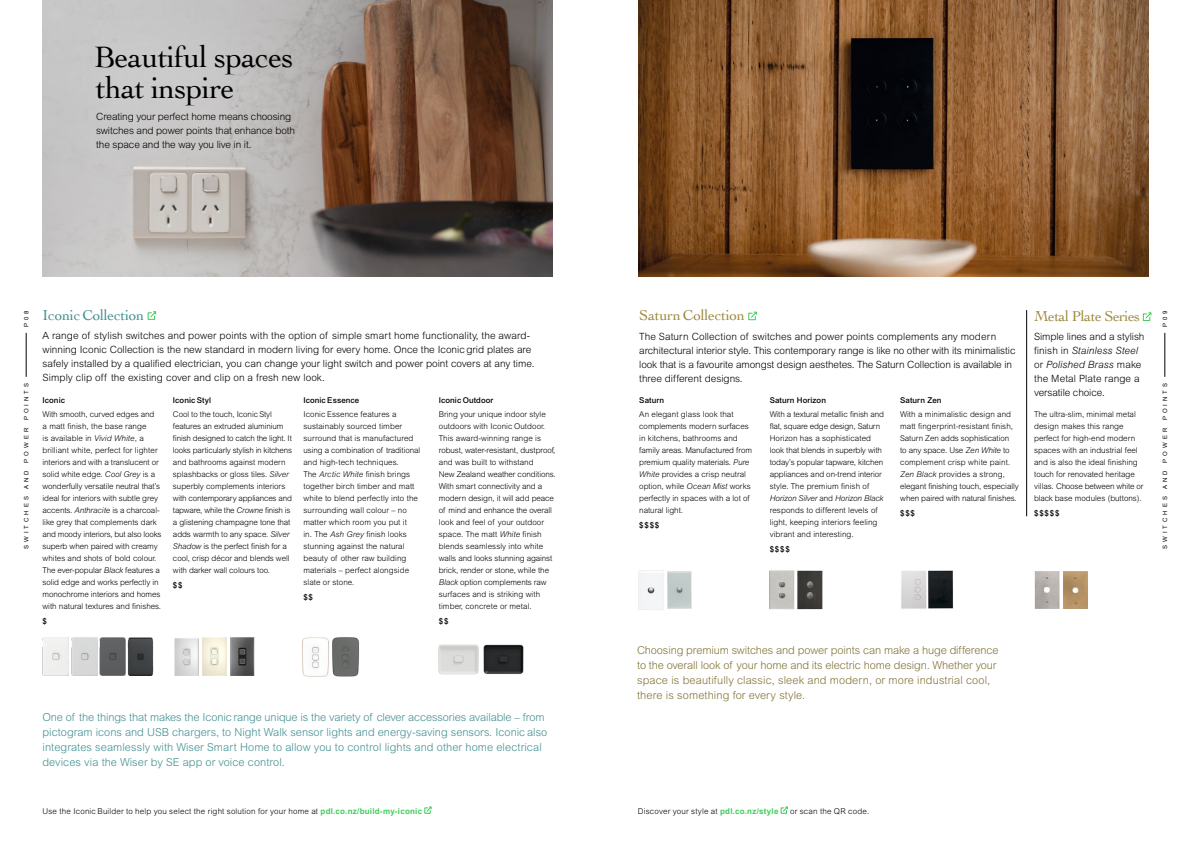
<style>
.page{position:relative;width:1191px;height:842px;background:#fff}
.page>*{position:absolute;margin:0;border:0;box-sizing:border-box;transform-origin:0 0}
.t1{font:31px/31px "Cochin";letter-spacing:-.02em;color:#000}
.t2{font:15px "Cochin";letter-spacing:-.01em;color:#418f90}
.t3{font:15px "Cochin";letter-spacing:-.01em;color:#9c883e}
.t4{font:15px "Cochin";letter-spacing:-.03em;color:#9c883e}
.t5{font:300 11px/15px "Arial MT Std";color:#418f90}
.t6{font:300 11px/15px "Arial MT Std";letter-spacing:-.01em;color:#827234}
.t7{font:300 10px/14px "Arial MT Std";color:#000}
.t8{font:300 8px/12px "Arial MT Std";color:#000}
.t9{font:300 8px "Arial MT Std";letter-spacing:.02em;color:#000}
.t10{font:500 8px "Arial MT Std";letter-spacing:.01em;color:#000}
.t11{font:300 8px "Arial MT Std";letter-spacing:.025em;color:#000}
.t12{font:6px "Arial";letter-spacing:.5em;color:#000}
.s1{font-style:italic}
.s2{font-family:"Arial";font-weight:700;color:#3dcd58}
</style>
<div class="page">
<img style="left:43px;top:0;width:510px;height:276px">
<img style="left:638px;top:0;width:510px;height:276px">
<svg style="left:147px;top:311px;width:10px;height:9px"></svg>
<svg style="left:748px;top:311px;width:9px;height:9px"></svg>
<svg style="left:1142px;top:312px;width:9px;height:9px"></svg>
<hr style="left:1026px;top:310px;width:1px;height:206px;background:#000">
<svg style="left:424px;top:806px;width:8px;height:8px"></svg>
<hr style="left:1164px;top:333px;width:1px;height:44px;background:#000">
<hr style="left:26px;top:333px;width:1px;height:44px;background:#000">
<svg style="left:780px;top:806px;width:8px;height:8px"></svg>
<div style="left:47px;top:0;width:290px;height:198px;background:#fff;opacity:.75"></div>
<img style="left:43px;top:637px;width:26px;height:38px">
<img style="left:72px;top:637px;width:26px;height:38px">
<img style="left:100px;top:637px;width:26px;height:38px">
<img style="left:128px;top:637px;width:26px;height:38px">
<img style="left:174px;top:638px;width:25px;height:37px">
<img style="left:202px;top:637px;width:25px;height:38px">
<img style="left:230px;top:637px;width:25px;height:38px">
<img style="left:638px;top:570px;width:26px;height:40px">
<img style="left:667px;top:571px;width:24px;height:38px">
<img style="left:302px;top:637px;width:27px;height:39px">
<img style="left:332px;top:637px;width:27px;height:39px">
<img style="left:769px;top:570px;width:25px;height:39px">
<img style="left:797px;top:570px;width:25px;height:39px">
<img style="left:901px;top:570px;width:52px;height:39px">
<img style="left:1034px;top:571px;width:25px;height:38px">
<img style="left:1063px;top:571px;width:24px;height:38px">
<img style="left:438px;top:644px;width:41px;height:31px">
<img style="left:483px;top:644px;width:41px;height:30px">
<h1 class="t1" style="left:94px;top:40px;width:201px">Beautiful spaces that inspire</h1>
<p class="t7" style="left:96px;top:110px;width:200px">Creating your perfect home means choosing switches and power points that enhance both the space and the way you live in it.</p>
<p class="t12" style="left:22px;top:327px;width:18px;rotate:-90deg">P08</p>
<p class="t12" style="left:22px;top:420px;width:39px;rotate:-90deg">POINTS</p>
<p class="t12" style="left:22px;top:462px;width:36px;rotate:-90deg">POWER</p>
<p class="t12" style="left:22px;top:549px;width:80px;rotate:-90deg">SWITCHES AND</p>
<h2 class="t2" style="left:43px;top:305px;width:103px">IconicCollection</h2>
<p class="t7" style="left:43px;top:329px;width:493px">A range of stylish switches and power points with the option of simple smart home functionality, the award&shy;winning Iconic Collection is the new standard in modern living for every home. Once the Iconic grid plates are safely installed by a qualified electrician, you can change your light switch and power point covers at any time.<br>Simply clip off the existing cover and clip on a fresh new look.</p>
<p class="t10" style="left:43px;top:395px;width:24px">Iconic</p>
<p class="t8" style="left:43px;top:409px;width:121px">With smooth, curved edges and<br>a matt finish, the base range<br>is available in <span class="s1">Vivid White</span>, a brilliant white, perfect for lighter interiors and with a translucent or solid white edge. <span class="s1">Cool Grey</span> is a wonderfully versatile neutral that’s ideal for interiors with subtle grey accents. <span class="s1">Anthracite</span> is a charcoal&shy;like grey that complements dark and moody interiors, but also looks superb when paired with creamy whites and shots of bold colour.<br>The ever-popular <span class="s1">Black</span> features a solid edge and works perfectly in monochrome interiors and homes with natural textures and finishes.</p>
<p class="t10" style="left:43px;top:617px;width:6px">$</p>
<p class="t10" style="left:173px;top:395px;width:40px">Iconic Styl</p>
<p class="t8" style="left:173px;top:409px;width:121px">Cool to the touch, Iconic Styl features an extruded aluminium finish designed to catch the light. It looks particularly stylish in kitchens and bathrooms against modern splashbacks or gloss tiles. <span class="s1">Silver </span>superbly complements interiors with contemporary appliances and tapware, while the <span class="s1">Crowne</span> finish is a glistening champagne tone that adds warmth to any space. <span class="s1">Silver Shadow</span> is the perfect finish for a cool, crisp décor and blends well with darker wall colours too.</p>
<p class="t10" style="left:173px;top:581px;width:11px">$$</p>
<p class="t10" style="left:303px;top:395px;width:57px">Iconic Essence</p>
<p class="t8" style="left:303px;top:409px;width:118px">Iconic Essence features a sustainably sourced timber surround that is manufactured using a combination of traditional and high-tech techniques.<br>The <span class="s1">Arctic White</span> finish brings together birch timber and matt white to blend perfectly into the surrounding wall colour – no matter which room you put it<br>in. The <span class="s1">Ash Grey</span> finish looks stunning against the natural beauty of other raw building materials – perfect alongside slate or stone.</p>
<p class="t10" style="left:303px;top:593px;width:11px">$$</p>
<p class="t10" style="left:439px;top:395px;width:56px">Iconic Outdoor</p>
<p class="t8" style="left:439px;top:409px;width:118px">Bring your unique indoor style outdoors with Iconic Outdoor.<br>This award-winning range is robust, water-resistant, dustproof, and was built to withstand<br>New Zealand weather conditions.<br>With smart connectivity and a modern design, it will add peace of mind and enhance the overall look and feel of your outdoor space. The matt <span class="s1">White</span> finish blends seamlessly into white walls and looks stunning against brick, render or stone, while the<br><span class="s1">Black</span> option complements raw surfaces and is striking with timber, concrete or metal.</p>
<p class="t10" style="left:439px;top:617px;width:11px">$$</p>
<p class="t5" style="left:43px;top:710px;width:506px">One of the things that makes the Iconic range unique is the variety of clever accessories available – from pictogram icons and USB chargers, to Night Walk sensor lights and energy-saving sensors. Iconic also integrates seamlessly with Wiser Smart Home to allow you to control lights and other home electrical devices via the Wiser by SE app or voice control.</p>
<p class="t9" style="left:43px;top:806px;width:381px">Use the Iconic Builder to help you select the right solution for your home at <span class="s2">pdl.co.nz/build-my-iconic</span></p>
<h2 class="t3" style="left:639px;top:305px;width:107px">SaturnCollection</h2>
<p class="t7" style="left:639px;top:329px;width:378px">The Saturn Collection of switches and power points complements any modern architectural interior style. This contemporary range is like no other with its minimalistic look that is a favourite amongst design aesthetes. The Saturn Collection is available in three different designs.</p>
<p class="t10" style="left:639px;top:395px;width:26px">Saturn</p>
<p class="t8" style="left:639px;top:409px;width:114px">An elegant glass look that complements modern surfaces in kitchens, bathrooms and family areas. Manufactured from premium quality materials. <span class="s1">Pure<br>White</span> provides a crisp neutral option, while <span class="s1">Ocean Mist</span> works perfectly in spaces with a lot of natural light.</p>
<p class="t10" style="left:639px;top:521px;width:22px">$$$$</p>
<p class="t10" style="left:769px;top:395px;width:58px">Saturn Horizon</p>
<p class="t8" style="left:769px;top:409px;width:116px">With a textural metallic finish and flat, square edge design, Saturn<br>Horizon has a sophisticated look that blends in superbly with today’s popular tapware, kitchen appliances and on-trend interior style. The premium finish of<br><span class="s1">Horizon Silver</span> and <span class="s1">Horizon Black </span>responds to different levels of light, keeping interiors feeling vibrant and interesting.</p>
<p class="t10" style="left:769px;top:545px;width:22px">$$$$</p>
<p class="t10" style="left:900px;top:395px;width:43px">Saturn Zen</p>
<p class="t8" style="left:900px;top:409px;width:120px">With a minimalistic design and matt fingerprint-resistant finish,<br>Saturn Zen adds sophistication<br>to any space. Use <span class="s1">Zen White</span> to complement crisp white paint.<br><span class="s1">Zen Black</span> provides a strong, elegant finishing touch, especially when paired with natural finishes.</p>
<p class="t10" style="left:900px;top:509px;width:16px">$$$</p>
<h2 class="t4" style="left:1034px;top:306px;width:107px">Metal Plate Series</h2>
<p class="t7" style="left:1034px;top:329px;width:112px">Simple lines and a stylish finish in <span class="s1">Stainless Steel </span>or <span class="s1">Polished Brass</span> make the Metal Plate range a versatile choice.</p>
<p class="t8" style="left:1034px;top:409px;width:111px">The ultra-slim, minimal metal design makes this range perfect for high-end modern spaces with an industrial feel and is also the ideal finishing touch for renovated heritage villas. Choose between white or black base modules (buttons).</p>
<p class="t10" style="left:1034px;top:509px;width:27px">$$$$$</p>
<p class="t12" style="left:1161px;top:327px;width:18px;rotate:-90deg">P09</p>
<p class="t12" style="left:1161px;top:420px;width:39px;rotate:-90deg">POINTS</p>
<p class="t12" style="left:1161px;top:462px;width:36px;rotate:-90deg">POWER</p>
<p class="t12" style="left:1161px;top:549px;width:80px;rotate:-90deg">SWITCHES AND</p>
<p class="t6" style="left:637px;top:642px;width:363px">Choosing premium switches and power points can make a huge difference to the overall look of your home and its electric home design. Whether your space is beautifully classic, sleek and modern, or more industrial cool, there is something for every style.</p>
<p class="t9" style="left:638px;top:806px;width:142px">Discover your style at <span class="s2">pdl.co.nz/style</span></p>
<p class="t11" style="left:790px;top:806px;width:81px">or scan the QR code.</p>
</div>
